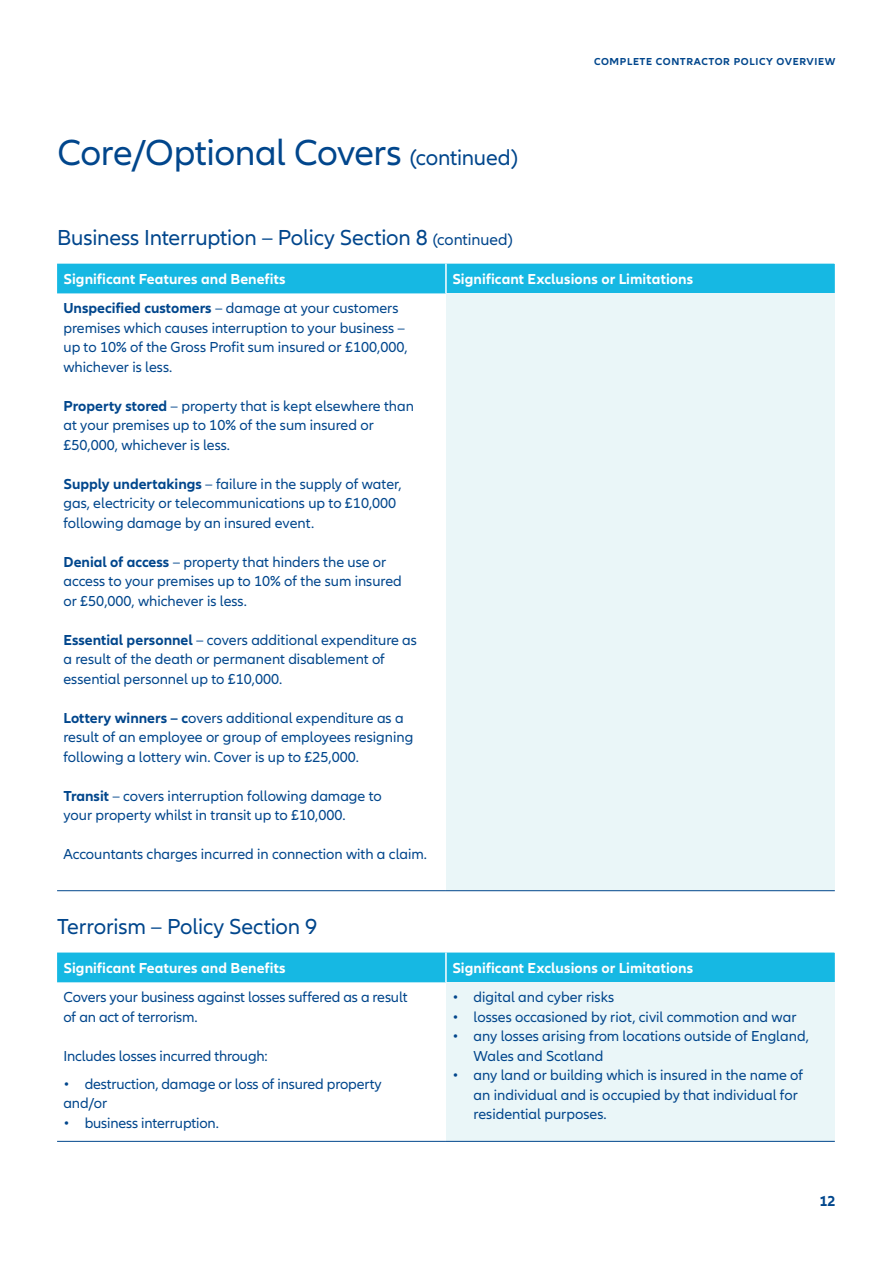
<style>
.page{position:relative;width:893px;height:1263px;background:#fff}
.page>*{position:absolute;margin:0;border:0;box-sizing:border-box;transform-origin:0 0}
.t1{font:37.5px "Allianz Neo";letter-spacing:-.015em;color:#01468c}
.Subheadline___CTA_15{font:22.5px "Allianz Neo";letter-spacing:-.01em;color:#01468c}
.t2{font:15px/19.5px "Allianz Neo";color:#01468c}
.Subhead_2_blue_bold{font:700 15px "Allianz Neo";letter-spacing:.005em;color:#fff}
.t3{font:700 15px "Allianz Neo";color:#01468c}
.t4{font:700 10.5px "Allianz Neo";letter-spacing:.06em;color:#01468c}
.s1{font-size:22.5px}
.s2{font-size:16.5px}
.s3{font-weight:700}
</style>
<div class="page">
<div style="left:57px;top:952px;width:778px;height:30px;background:#16b8e3"></div>
<div style="left:446px;top:982px;width:389px;height:159px;background:#eaf6f8"></div>
<hr style="left:445px;top:952px;width:2px;height:30px;background:#fff">
<hr style="left:57px;top:1141px;width:389px;height:1px;background:#01468c">
<hr style="left:446px;top:1141px;width:389px;height:1px;background:#01468c">
<div style="left:57px;top:264px;width:778px;height:29px;background:#16b8e3"></div>
<div style="left:446px;top:293px;width:389px;height:598px;background:#eaf6f8"></div>
<hr style="left:445px;top:264px;width:2px;height:29px;background:#fff">
<hr style="left:57px;top:890px;width:389px;height:1px;background:#01468c">
<hr style="left:446px;top:890px;width:389px;height:1px;background:#01468c">
<p class="t1" style="left:57px;top:132px;width:462px">Core/Optional Covers <span class="s1">(continued)</span></p>
<p class="t4" style="left:594px;top:56px;width:243px">COMPLETE CONTRACTOR POLICY OVERVIEW</p>
<p class="Subheadline___CTA_15" style="left:57px;top:224px;width:457px">Business Interruption – Policy Section 8 <span class="s2">(continued)</span></p>
<p class="Subhead_2_blue_bold" style="left:63px;top:271px;width:224px">Significant Features and Benefits</p>
<p class="Subhead_2_blue_bold" style="left:452px;top:271px;width:242px">Significant Exclusions or Limitations</p>
<p class="t2" style="left:63px;top:299px;width:346px"><span class="s3">Unspecified customers</span> – damage at your customers premises which causes interruption to your business – up to 10% of the Gross Profit sum insured or £100,000, whichever is less.</p>
<p class="t2" style="left:63px;top:397px;width:352px"><span class="s3">Property stored</span> – property that is kept elsewhere than at your premises up to 10% of the sum insured or</p>
<p class="t2" style="left:63px;top:436px;width:168px">£50,000, whichever is less.</p>
<p class="t2" style="left:63px;top:475px;width:340px"><span class="s3">Supply undertakings</span> – failure in the supply of water,</p>
<p class="t2" style="left:63px;top:494px;width:334px">gas, electricity or telecommunications up to £10,000</p>
<p class="t2" style="left:63px;top:514px;width:252px">following damage by an insured event.</p>
<p class="t2" style="left:63px;top:553px;width:324px"><span class="s3">Denial of access</span> – property that hinders the use or</p>
<p class="t2" style="left:63px;top:572px;width:340px">access to your premises up to 10% of the sum insured</p>
<p class="t2" style="left:63px;top:592px;width:185px">or £50,000, whichever is less.</p>
<p class="t2" style="left:63px;top:631px;width:355px"><span class="s3">Essential personnel</span> – covers additional expenditure as</p>
<p class="t2" style="left:63px;top:650px;width:323px">a result of the death or permanent disablement of essential personnel up to £10,000.</p>
<p class="t2" style="left:63px;top:709px;width:351px"><span class="s3">Lottery winners – c</span>overs additional expenditure as a result of an employee or group of employees resigning following a lottery win. Cover is up to £25,000.</p>
<p class="t2" style="left:63px;top:787px;width:320px"><span class="s3">Transit</span> – covers interruption following damage to</p>
<p class="t2" style="left:63px;top:806px;width:284px">your property whilst in transit up to £10,000.</p>
<p class="t2" style="left:63px;top:845px;width:365px">Accountants charges incurred in connection with a claim.</p>
<p class="Subheadline___CTA_15" style="left:57px;top:913px;width:262px">Terrorism – Policy Section 9</p>
<p class="Subhead_2_blue_bold" style="left:63px;top:959px;width:224px">Significant Features and Benefits</p>
<p class="Subhead_2_blue_bold" style="left:452px;top:959px;width:242px">Significant Exclusions or Limitations</p>
<p class="t2" style="left:63px;top:988px;width:346px">Covers your business against losses suffered as a result</p>
<p class="t2" style="left:63px;top:1007px;width:136px">of an act of terrorism.</p>
<p class="t2" style="left:63px;top:1046px;width:206px">Includes losses incurred through:</p>
<p class="t2" style="left:63px;top:1074px;width:320px">• destruction, damage or loss of insured property</p>
<p class="t2" style="left:63px;top:1094px;width:45px">and/or</p>
<p class="t2" style="left:63px;top:1113px;width:157px">• business interruption.</p>
<p class="t2" style="left:452px;top:988px;width:163px">• digital and cyber risks</p>
<p class="t2" style="left:452px;top:1007px;width:346px">• losses occasioned by riot, civil commotion and war</p>
<p class="t2" style="left:474px;top:1027px;width:337px;text-indent:-21px">• any losses arising from locations outside of England,<br>Wales and Scotland</p>
<p class="t2" style="left:474px;top:1066px;width:331px;text-indent:-21px">• any land or building which is insured in the name of an individual and is occupied by that individual for residential purposes.</p>
<p class="t3" style="left:819px;top:1192px;width:18px">12</p>
</div>
